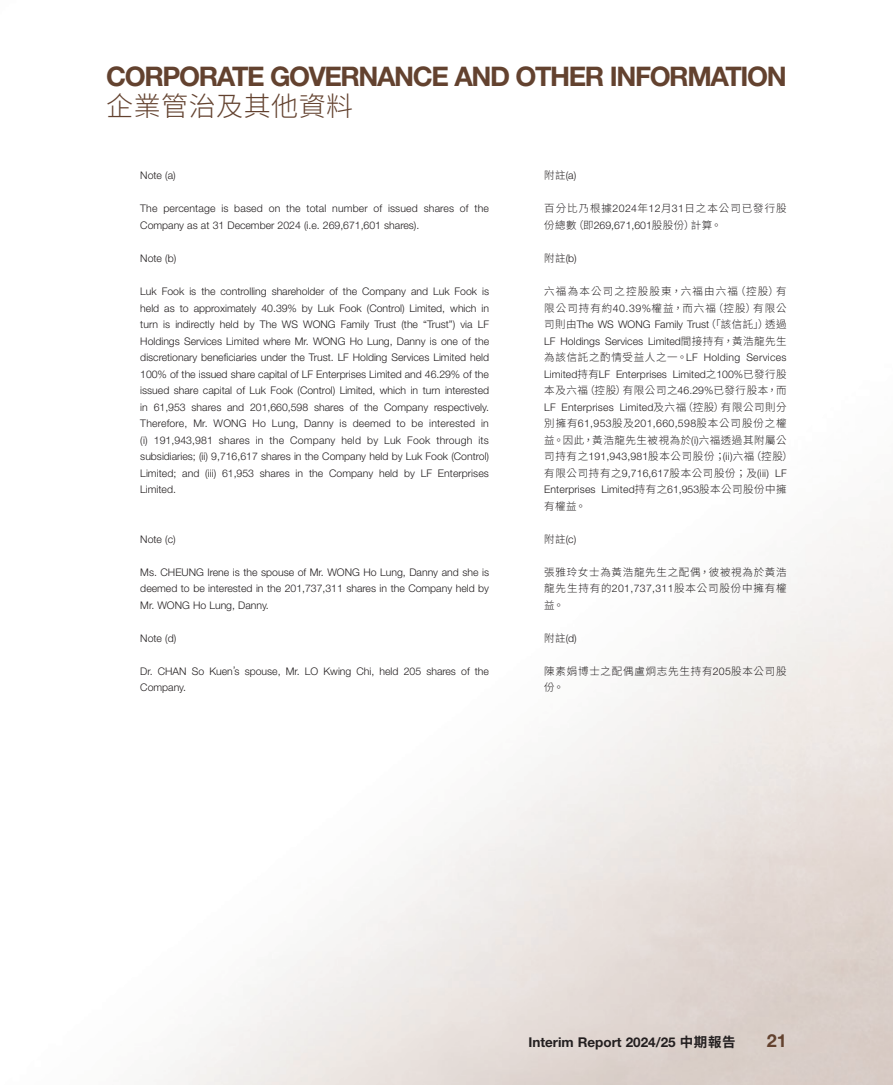
<style>
.page{position:relative;width:893px;height:1085px;background:#fff}
.page>*{position:absolute;margin:0;border:0;box-sizing:border-box;transform-origin:0 0}
.t1{font:700 27px "Helvetica Neue LT Std";letter-spacing:-.05em;color:#63422f}
.t2{font:300 27px "Source Han Sans TC";letter-spacing:.02em;color:#63422f}
.t3{font:700 18px "Helvetica Neue LT Std";color:#63422f}
.t4{font:700 13.5px "Helvetica Neue LT Std";color:#231f20}
.Notes{font:300 10.5px/16.5px "Helvetica Neue LT Std";color:#231f20}
.Notes-2{font:300 10.5px/16.5px "Source Han Sans TC";letter-spacing:.075em;color:#231f20}
.s1{font-family:"Source Han Sans TC"}
.s2{font-family:"Helvetica Neue LT Std"}
</style>
<div class="page">
<h1 class="t1" style="left:106px;top:60px;width:682px">CORPORATE GOVERNANCE AND OTHER INFORMATION</h1>
<h1 class="t2" style="left:106px;top:91px;width:248px">企業管治及其他資料</h1>
<p class="Notes" style="left:140px;top:167px;width:37px">Note (a)</p>
<p class="Notes" style="left:140px;top:200px;width:350px">The percentage is based on the total number of issued shares of the<br>Company as at 31 December 2024 (i.e. 269,671,601 shares).</p>
<p class="Notes" style="left:140px;top:250px;width:37px">Note (b)</p>
<p class="Notes" style="left:140px;top:283px;width:350px;text-align:justify">Luk Fook is the controlling shareholder of the Company and Luk Fook is held as to approximately 40.39% by Luk Fook (Control) Limited, which in turn is indirectly held by The WS WONG Family Trust (the “Trust”) via LF Holdings Services Limited where Mr. WONG Ho Lung, Danny is one of the discretionary beneficiaries under the Trust. LF Holding Services Limited held 100% of the issued share capital of LF Enterprises Limited and 46.29% of the issued share capital of Luk Fook (Control) Limited, which in turn interested in 61,953 shares and 201,660,598 shares of the Company respectively.<br>Therefore, Mr. WONG Ho Lung, Danny is deemed to be interested in (i) 191,943,981 shares in the Company held by Luk Fook through its subsidiaries; (ii) 9,716,617 shares in the Company held by Luk Fook (Control)<br>Limited; and (iii) 61,953 shares in the Company held by LF Enterprises Limited.</p>
<p class="Notes" style="left:140px;top:530px;width:37px">Note (c)</p>
<p class="Notes" style="left:140px;top:563px;width:350px;text-align:justify">Ms. CHEUNG Irene is the spouse of Mr. WONG Ho Lung, Danny and she is deemed to be interested in the 201,737,311 shares in the Company held by Mr. WONG Ho Lung, Danny.</p>
<p class="Notes" style="left:140px;top:629px;width:37px">Note (d)</p>
<p class="Notes" style="left:140px;top:662px;width:350px">Dr. CHAN So Kuen’s spouse, Mr. LO Kwing Chi, held 205 shares of the<br>Company.</p>
<p class="Notes" style="left:544px;top:167px;width:33px"><span class="s1">附註</span>(a)</p>
<p class="Notes-2" style="left:544px;top:200px;width:244px">百分比乃根據<span class="s2">2024</span>年<span class="s2">12</span>月<span class="s2">31</span>日之本公司已發行股份總數（即<span class="s2">269,671,601</span>股股份）計算。</p>
<p class="Notes" style="left:544px;top:250px;width:34px"><span class="s1">附註</span>(b)</p>
<p class="Notes" style="left:544px;top:283px;width:250px"><span class="s1">六福為本公司之控股股東，六福由六福（控股）有限公司持有約</span>40.39%<span class="s1">權益，而六福（控股）有限公司則由</span>The WS WONG Family Trust<span class="s1">（「該信託」）透過</span>LF Holdings Services Limited<span class="s1">間接持有，黃浩龍先生為該信託之酌情受益人之一。</span>LF Holding Services Limited<span class="s1">持有</span>LF Enterprises Limited<span class="s1">之</span>100%<span class="s1">已發行股本及六福（控股）有限公司之</span>46.29%<span class="s1">已發行股本，而</span>LF Enterprises Limited<span class="s1">及六福（控股）有限公司則分別擁有</span>61,953<span class="s1">股及</span>201,660,598<span class="s1">股本公司股份之權益。因此，黃浩龍先生被視為於</span>(i)<span class="s1">六福透過其附屬公司持有之</span>191,943,981<span class="s1">股本公司股份；</span>(ii)<span class="s1">六福（控股）有限公司持有之</span>9,716,617<span class="s1">股本公司股份；及</span>(iii) LF Enterprises Limited<span class="s1">持有之</span>61,953<span class="s1">股本公司股份中擁有權益。</span></p>
<p class="Notes" style="left:544px;top:530px;width:33px"><span class="s1">附註</span>(c)</p>
<p class="Notes-2" style="left:544px;top:563px;width:244px;text-align:justify">張雅玲女士為黃浩龍先生之配偶，彼被視為於黃浩龍先生持有的<span class="s2">201,737,311</span>股本公司股份中擁有權益。</p>
<p class="Notes" style="left:544px;top:629px;width:34px"><span class="s1">附註</span>(d)</p>
<p class="Notes-2" style="left:544px;top:662px;width:244px">陳素娟博士之配偶盧炯志先生持有<span class="s2">205</span>股本公司股份。</p>
<p class="t4" style="left:528px;top:1033px;width:209px">Interim Report 2024/25 <span class="s1">中期報告</span></p>
<h2 class="t3" style="left:767px;top:1029px;width:21px">21</h2>
</div>
